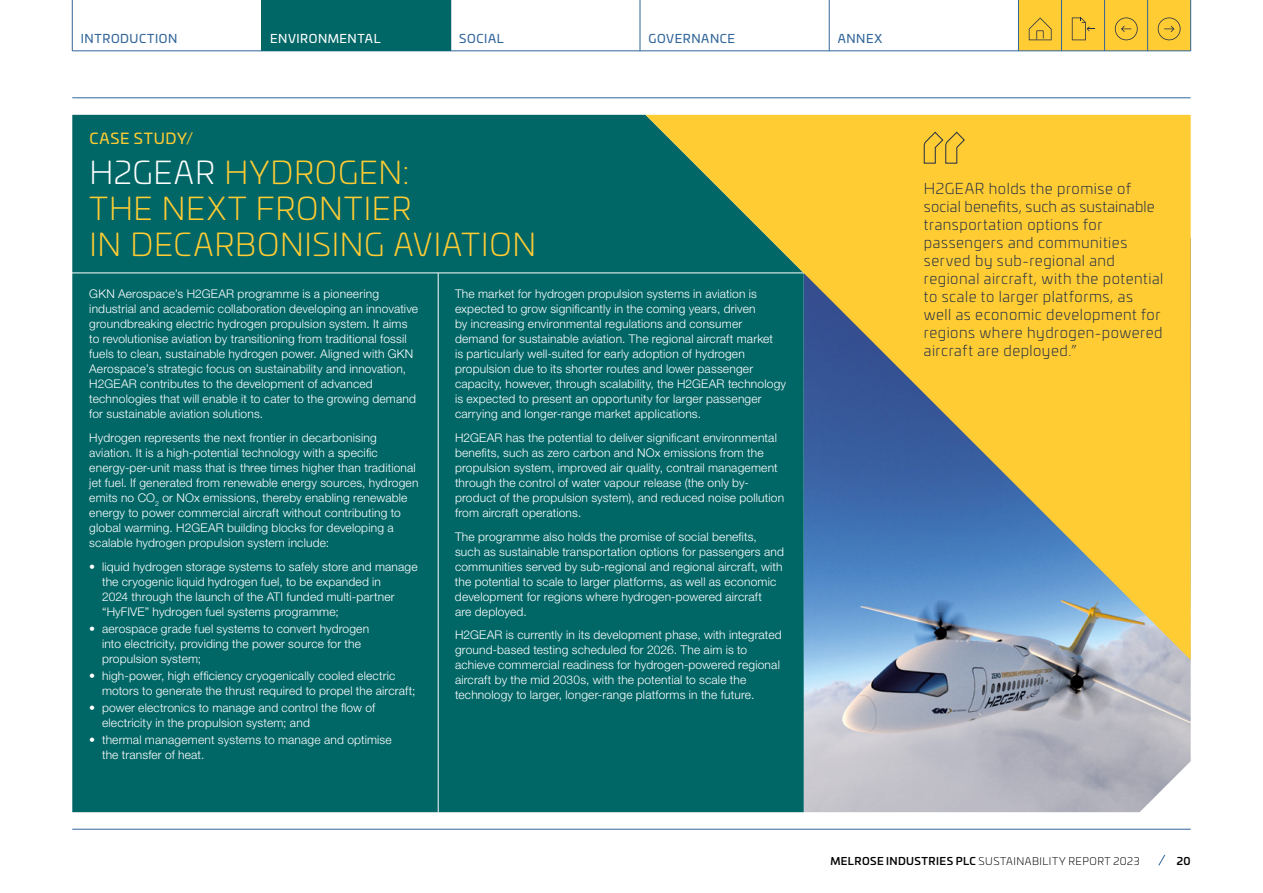
<style>
.page{position:relative;width:1263px;height:893px;background:#fff}
.page>*{position:absolute;margin:0;border:0;box-sizing:border-box;transform-origin:0 0}
.t1{font:300 31.5px/36px "Univia Pro";letter-spacing:.02em;color:#fc3}
.t2{font:300 15px/18px "Univia Pro";letter-spacing:.03em;color:#232e45}
.t3{font:15px "Univia Pro";letter-spacing:.055em;color:#fc3}
.t4{font:300 12px/15px "Helvetica Neue LT Std";letter-spacing:.015em;color:#fff}
.t5{font:12px "Univia Pro";letter-spacing:.05em;color:#369}
.t6{font:12px "Univia Pro";letter-spacing:.045em;color:#fff}
.t7{font:300 10.5px "Univia Pro";letter-spacing:.045em;color:#000}
.t8{font:500 10.5px "Univia Pro";color:#000}
.s1{color:#fff}
.s2{font-weight:500}
</style>
<div class="page">
<img style="left:804px;top:660px;width:387px;height:152px">
<div style="left:72px;top:115px;width:732px;height:697px;background:#066"></div>
<hr style="left:0;top:273px;width:829px;height:1px;background:#fff">
<svg style="left:645px;top:115px;width:546px;height:545px;background:#959f61"></svg>
<svg style="left:924px;top:132px;width:41px;height:32px"></svg>
<hr style="left:72px;top:829px;width:1119px;height:1px;background:#369">
<hr style="left:72px;top:98px;width:1119px;height:1px;background:#369">
<hr style="left:438px;top:273px;width:1px;height:539px;background:#fff">
<div style="left:1061px;top:0;width:43px;height:51px;background:#fc3"></div>
<div style="left:1018px;top:0;width:43px;height:51px;background:#fc3"></div>
<div style="left:1104px;top:0;width:44px;height:51px;background:#fc3"></div>
<div style="left:1148px;top:0;width:43px;height:51px;background:#fc3"></div>
<svg style="left:1158px;top:17px;width:22px;height:23px"></svg>
<svg style="left:1029px;top:18px;width:22px;height:22px"></svg>
<svg style="left:1072px;top:17px;width:22px;height:23px"></svg>
<svg style="left:1115px;top:17px;width:23px;height:23px"></svg>
<svg style="left:1158px;top:854px;width:8px;height:12px"></svg>
<hr style="left:72px;top:51px;width:1119px;height:1px;background:#369">
<hr style="left:1061px;top:0;width:1px;height:51px;background:#369">
<hr style="left:72px;top:0;width:1px;height:51px;background:#369">
<hr style="left:640px;top:0;width:1px;height:51px;background:#369">
<hr style="left:829px;top:0;width:1px;height:51px;background:#369">
<hr style="left:1018px;top:0;width:1px;height:51px;background:#369">
<hr style="left:1104px;top:0;width:1px;height:51px;background:#369">
<hr style="left:1147px;top:0;width:1px;height:51px;background:#369">
<hr style="left:1190px;top:0;width:1px;height:51px;background:#369">
<div style="left:261px;top:0;width:190px;height:51px;background:#066"></div>
<p class="t5" style="left:81px;top:29px;width:98px">INTRODUCTION</p>
<p class="t6" style="left:270px;top:29px;width:112px">ENVIRONMENTAL</p>
<p class="t5" style="left:459px;top:29px;width:46px">SOCIAL</p>
<p class="t5" style="left:648px;top:29px;width:88px">GOVERNANCE</p>
<p class="t5" style="left:838px;top:29px;width:46px">ANNEX</p>
<p class="t3" style="left:89px;top:127px;width:105px">CASE STUDY/</p>
<h1 class="t1" style="left:89px;top:153px;width:448px"><span class="s1">H2GEAR</span> HYDROGEN:<br>THE NEXT FRONTIER<br>IN DECARBONISING AVIATION</h1>
<p class="t4" style="left:89px;top:286px;width:330px">GKN Aerospace’s H2GEAR programme is a pioneering industrial and academic collaboration developing an innovative groundbreaking electric hydrogen propulsion system. It aims to revolutionise aviation by transitioning from traditional fossil fuels to clean, sustainable hydrogen power. Aligned with GKN Aerospace’s strategic focus on sustainability and innovation, H2GEAR contributes to the development of advanced technologies that will enable it to cater to the growing demand for sustainable aviation solutions.</p>
<p class="t4" style="left:89px;top:430px;width:331px">Hydrogen represents the next frontier in decarbonising aviation. It is a high‑potential technology with a specific energy‑per‑unit mass that is three times higher than traditional jet fuel. If generated from renewable energy sources, hydrogen emits no CO<sub>2</sub> or NOx emissions, thereby enabling renewable energy to power commercial aircraft without contributing to global warming. H2GEAR building blocks for developing a scalable hydrogen propulsion system include:</p>
<p class="t4" style="left:102px;top:558px;width:317px;text-indent:-13px">• liquid hydrogen storage systems to safely store and manage the cryogenic liquid hydrogen fuel, to be expanded in<br>2024 through the launch of the ATI funded multi‑partner “HyFIVE” hydrogen fuel systems programme;</p>
<p class="t4" style="left:102px;top:621px;width:269px;text-indent:-13px">• aerospace grade fuel systems to convert hydrogen into electricity, providing the power source for the propulsion system;</p>
<p class="t4" style="left:102px;top:668px;width:315px;text-indent:-13px">• high‑power, high efficiency cryogenically cooled electric motors to generate the thrust required to propel the aircraft;</p>
<p class="t4" style="left:102px;top:700px;width:275px;text-indent:-13px">• power electronics to manage and control the flow of electricity in the propulsion system; and</p>
<p class="t4" style="left:102px;top:732px;width:291px;text-indent:-13px">• thermal management systems to manage and optimise the transfer of heat.</p>
<p class="t4" style="left:455px;top:286px;width:333px">The market for hydrogen propulsion systems in aviation is expected to grow significantly in the coming years, driven<br>by increasing environmental regulations and consumer demand for sustainable aviation. The regional aircraft market<br>is particularly well‑suited for early adoption of hydrogen propulsion due to its shorter routes and lower passenger capacity, however, through scalability, the H2GEAR technology is expected to present an opportunity for larger passenger carrying and longer‑range market applications.</p>
<p class="t4" style="left:455px;top:430px;width:331px">H2GEAR has the potential to deliver significant environmental benefits, such as zero carbon and NOx emissions from the propulsion system, improved air quality, contrail management through the control of water vapour release (the only by&shy;product of the propulsion system), and reduced noise pollution from aircraft operations.</p>
<p class="t4" style="left:455px;top:528px;width:330px">The programme also holds the promise of social benefits, such as sustainable transportation options for passengers and communities served by sub‑regional and regional aircraft, with the potential to scale to larger platforms, as well as economic development for regions where hydrogen‑powered aircraft<br>are deployed.</p>
<p class="t4" style="left:455px;top:627px;width:328px">H2GEAR is currently in its development phase, with integrated ground‑based testing scheduled for 2026. The aim is to achieve commercial readiness for hydrogen‑powered regional aircraft by the mid 2030s, with the potential to scale the technology to larger, longer-range platforms in the future.</p>
<p class="t2" style="left:924px;top:179px;width:241px">H2GEAR holds the promise of social benefits, such as sustainable transportation options for passengers and communities served by sub‑regional and regional aircraft, with the potential to scale to larger platforms, as well as economic development for regions where hydrogen‑powered aircraft are deployed.”</p>
<p class="t7" style="left:830px;top:854px;width:311px"><span class="s2">MELROSE INDUSTRIES PLC</span> SUSTAINABILITY REPORT 2023</p>
<p class="t8" style="left:1177px;top:853px;width:15px">20</p>
</div>
